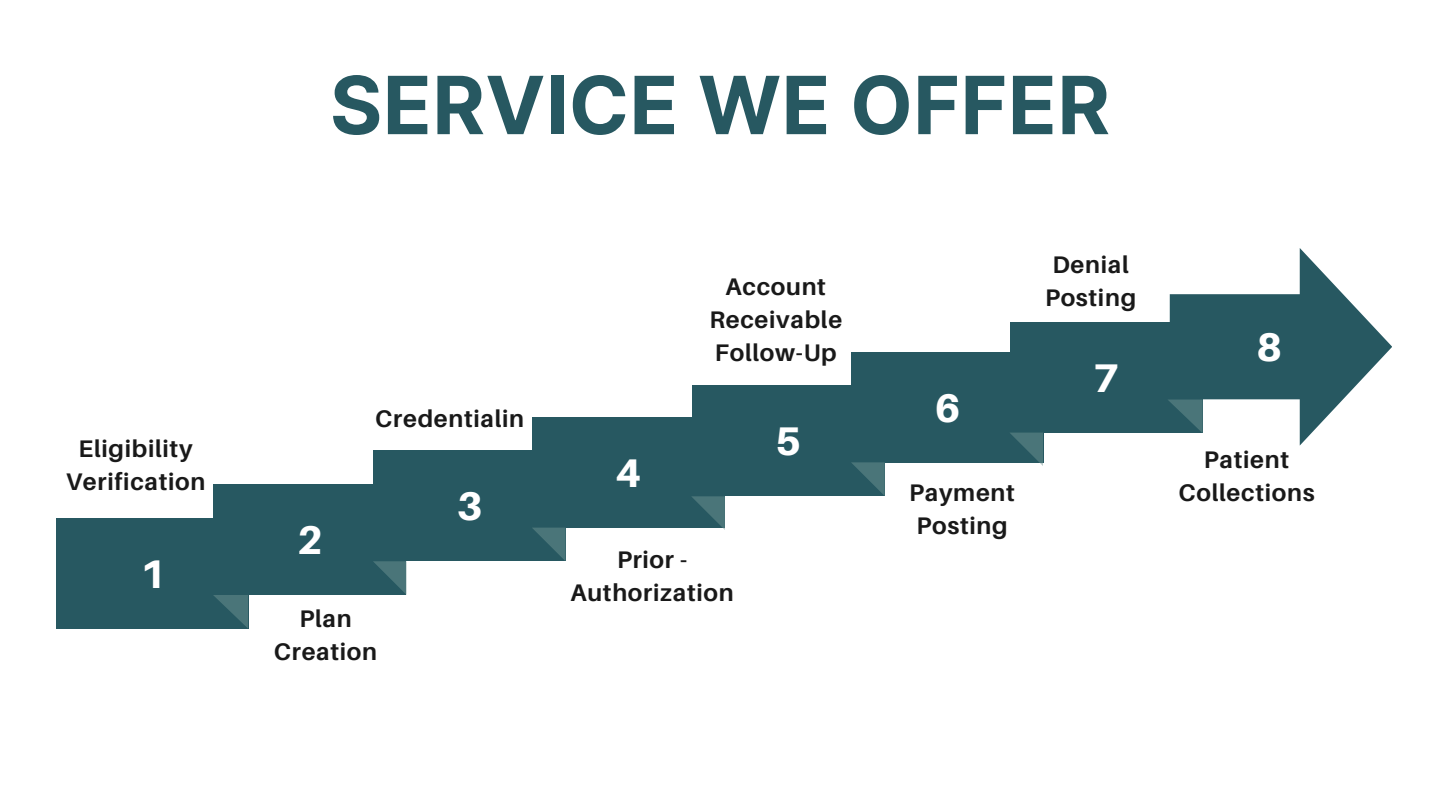
<style>
.page{position:relative;width:1440px;height:810px;background:#fff}
.page>*{position:absolute;margin:0;border:0;box-sizing:border-box;transform-origin:0 0}
.t1{font:700 80.2px "Inter";letter-spacing:.005em;color:#275861}
.t2{font:800 40px "Aileron";color:#fff}
.t3{font:700 24px/33px "Aileron";letter-spacing:.03em;color:#191919;text-align:center}
</style>
<div class="page">
<div style="left:57px;top:518px;width:192px;height:111px;background:#275861"></div>
<svg style="left:213px;top:595px;width:35px;height:33px"></svg>
<div style="left:214px;top:484px;width:192px;height:111px;background:#275861"></div>
<div style="left:374px;top:451px;width:192px;height:110px;background:#275861"></div>
<div style="left:532px;top:417px;width:192px;height:111px;background:#275861"></div>
<svg style="left:532px;top:528px;width:34px;height:33px"></svg>
<svg style="left:373px;top:561px;width:34px;height:34px"></svg>
<div style="left:692px;top:386px;width:192px;height:110px;background:#275861"></div>
<svg style="left:691px;top:496px;width:34px;height:34px"></svg>
<div style="left:852px;top:352px;width:192px;height:111px;background:#275861"></div>
<svg style="left:851px;top:462px;width:34px;height:34px"></svg>
<div style="left:1010px;top:322px;width:192px;height:111px;background:#275861"></div>
<svg style="left:1010px;top:433px;width:33px;height:33px"></svg>
<svg style="left:1168px;top:248px;width:224px;height:198px"></svg>
<p class="t3" style="left:66px;top:432px;width:141px">Eligibility<br>Verification</p>
<h1 class="t2" style="left:140px;top:549px;width:27px">1</h1>
<p class="t1" style="left:330px;top:57px;width:782px">SERVICE WE OFFER</p>
<p class="t3" style="left:375px;top:401px;width:150px">Credentialin</p>
<p class="t2" style="left:297px;top:515px;width:27px">2</p>
<p class="t3" style="left:274px;top:602px;width:105px">Plan<br>Creation</p>
<p class="t2" style="left:457px;top:482px;width:27px">3</p>
<p class="t3" style="left:709px;top:270px;width:134px">Account<br>Receivable<br>Follow-Up</p>
<p class="t2" style="left:616px;top:448px;width:27px">4</p>
<p class="t3" style="left:570px;top:542px;width:165px">Prior -<br>Authorization</p>
<p class="t2" style="left:775px;top:417px;width:27px">5</p>
<p class="t2" style="left:935px;top:383px;width:27px">6</p>
<p class="t3" style="left:909px;top:475px;width:107px">Payment<br>Posting</p>
<p class="t3" style="left:1045px;top:248px;width:93px">Denial<br>Posting</p>
<p class="t2" style="left:1094px;top:353px;width:27px">7</p>
<p class="t2" style="left:1257px;top:322px;width:27px">8</p>
<p class="t3" style="left:1179px;top:443px;width:138px">Patient<br>Collections</p>
</div>
